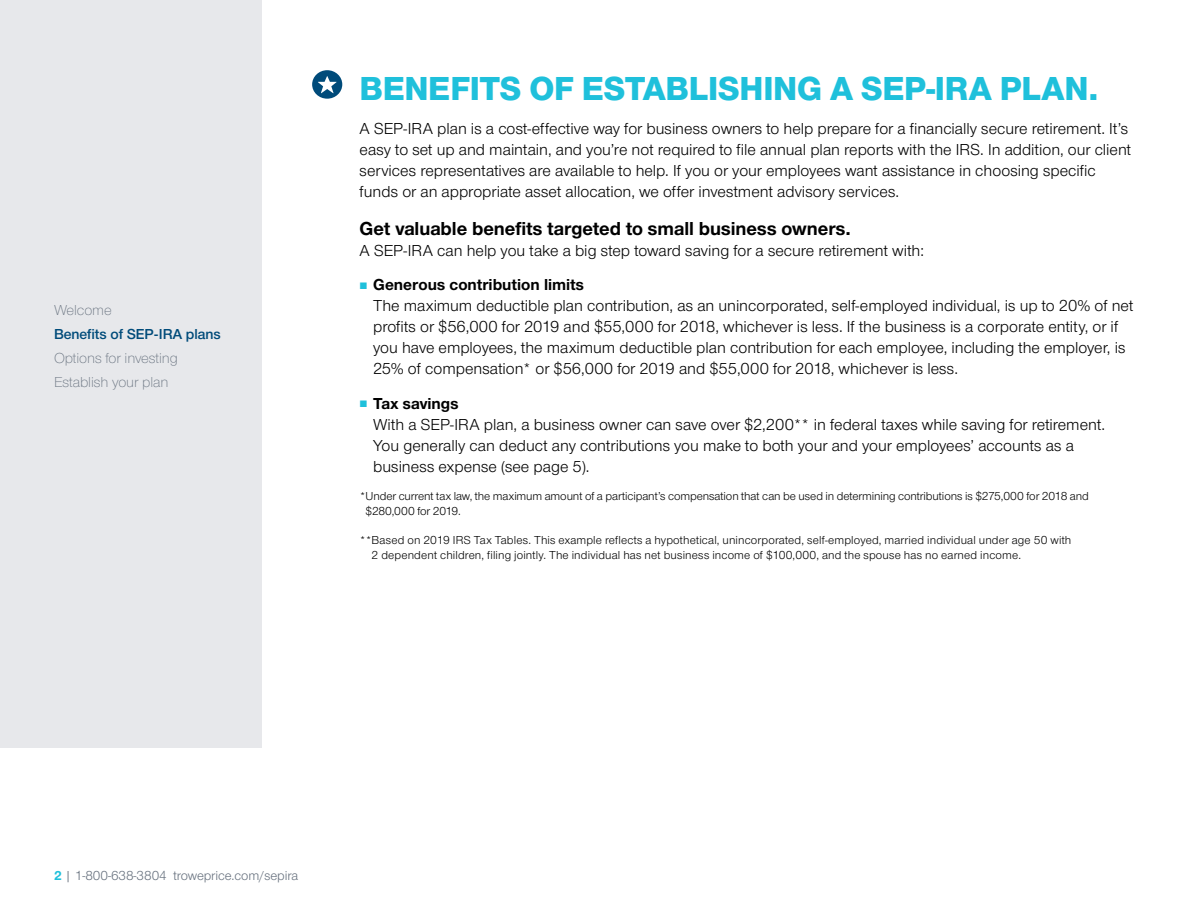
<style>
.page{position:relative;width:1188px;height:918px;background:#fff}
.page>*{position:absolute;margin:0;border:0;box-sizing:border-box;transform-origin:0 0}
.t1{font:800 34.5px "Nimbus Sans Novus";letter-spacing:-.01em;color:#1fc0db}
.t2{font:700 19.5px "Nimbus Sans Novus";color:#000}
.t3{font:16.5px/21px "Nimbus Sans Novus";color:#000}
.t4{font:700 16.5px "Nimbus Sans Novus";letter-spacing:.005em;color:#000}
.t5{font:300 15px/24px "Nimbus Sans Novus";letter-spacing:-.005em;color:#67717e}
.t6{font:600 15px "Nimbus Sans Novus";letter-spacing:-.005em;color:#004b7a}
.t7{font:13.5px "Nimbus Sans Novus";letter-spacing:-.005em;color:#67717e}
.t8{font:12px/15px "Nimbus Sans Novus";letter-spacing:.01em;color:#000}
.s1{font-weight:700;color:#1fc0db}
</style>
<div class="page">
<div style="left:0;top:0;width:262px;height:748px;background:#e7e8eb"></div>
<svg style="left:312px;top:70px;width:30px;height:29px"></svg>
<p class="t5" style="left:54px;top:298px;width:59px">Welcome</p>
<p class="t6" style="left:54px;top:325px;width:168px">Benefits of SEP-IRA plans</p>
<p class="t5" style="left:54px;top:346px;width:125px">Options for investing<br>Establish your plan</p>
<h1 class="t1" style="left:360px;top:64px;width:740px">BENEFITS OF ESTABLISHING A SEP-IRA PLAN.</h1>
<p class="t3" style="left:360px;top:118px;width:773px">A SEP-IRA plan is a cost-effective way for business owners to help prepare for a financially secure retirement. It’s easy to set up and maintain, and you’re not required to file annual plan reports with the IRS. In addition, our client services representatives are available to help. If you or your employees want assistance in choosing specific funds or an appropriate asset allocation, we offer investment advisory services.</p>
<p class="t2" style="left:360px;top:215px;width:493px">Get valuable benefits targeted to small business owners.</p>
<p class="t3" style="left:360px;top:239px;width:566px">A SEP-IRA can help you take a big step toward saving for a secure retirement with:</p>
<p class="t4" style="left:373px;top:274px;width:213px">Generous contribution limits</p>
<p class="t3" style="left:373px;top:295px;width:762px">The maximum deductible plan contribution, as an unincorporated, self-employed individual, is up to 20% of net profits or $56,000 for 2019 and $55,000 for 2018, whichever is less. If the business is a corporate entity, or if you have employees, the maximum deductible plan contribution for each employee, including the employer, is 25% of compensation* or $56,000 for 2019 and $55,000 for 2018, whichever is less.</p>
<p class="t4" style="left:373px;top:392px;width:87px">Tax savings</p>
<p class="t3" style="left:373px;top:413px;width:734px">With a SEP-IRA plan, a business owner can save over $2,200** in federal taxes while saving for retirement.<br>You generally can deduct any contributions you make to both your and your employees’ accounts as a business expense (see page 5).</p>
<p class="t8" style="left:366px;top:488px;width:725px;text-indent:-6px">*Under current tax law, the maximum amount of a participant’s compensation that can be used in determining contributions is $275,000 for 2018 and $280,000 for 2019.</p>
<p class="t8" style="left:372px;top:532px;width:701px;text-indent:-12px">**Based on 2019 IRS Tax Tables. This example reflects a hypothetical, unincorporated, self-employed, married individual under age 50 with<br>2 dependent children, filing jointly. The individual has net business income of $100,000, and the spouse has no earned income.</p>
<p class="t7" style="left:54px;top:867px;width:246px"><span class="s1">2</span> | 1-800-638-3804 troweprice.com/sepira</p>
</div>
